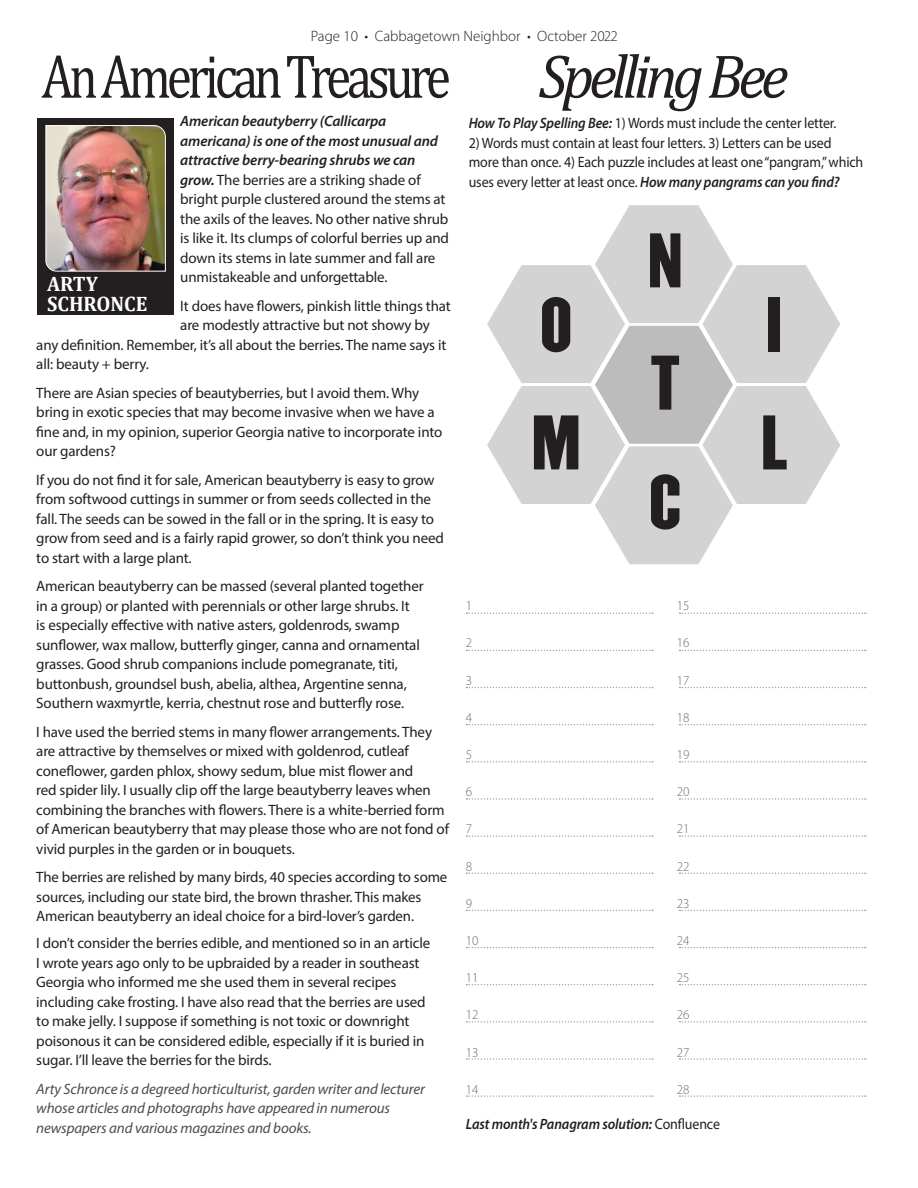
<style>
.page{position:relative;width:918px;height:1188px;background:#fff}
.page>*{position:absolute;margin:0;border:0;box-sizing:border-box;transform-origin:0 0}
.t1{font:67.5px "Champion HTF Lightweight";color:#231f20;scale:1.1 1}
.t2{font:62.4px "Cambria";letter-spacing:-.08em;color:#231f20;scale:.82 1}
.t3{font:italic 62.4px "Cambria";letter-spacing:-.08em;color:#231f20;scale:.96 1}
.t4{font:700 21px/19.5px "Cambria";color:#fff;scale:.96 1}
.t5{font:15px/19.5px "Myriad Pro";letter-spacing:-.01em;color:#231f20}
.t6{font:15px/19.5px "Myriad Pro";letter-spacing:-.01em;color:#231f20;scale:.93 1}
.t7{font:italic 15px/19.5px "Myriad Pro";letter-spacing:-.01em;color:#4b4c4d}
.t8{font:300 15px "Myriad Pro";color:#231f20}
.t9{font:italic 600 15px "Myriad Pro";letter-spacing:-.01em;color:#231f20;scale:.93 1}
.t10{font:300 13.5px "Myriad Pro";color:#6c6d70;scale:.96 1}
.s1{font-weight:600;font-style:italic}
.s2{font-weight:400;font-style:normal}
</style>
<div class="page">
<svg style="left:487px;top:205px;width:353px;height:359px"></svg>
<svg style="left:466px;top:613px;width:187px;height:1px"></svg>
<svg style="left:466px;top:761px;width:187px;height:2px"></svg>
<svg style="left:466px;top:910px;width:187px;height:1px"></svg>
<svg style="left:466px;top:687px;width:187px;height:1px"></svg>
<svg style="left:466px;top:835px;width:187px;height:2px"></svg>
<svg style="left:466px;top:984px;width:187px;height:1px"></svg>
<svg style="left:466px;top:1095px;width:187px;height:2px"></svg>
<svg style="left:466px;top:650px;width:187px;height:1px"></svg>
<svg style="left:466px;top:798px;width:187px;height:2px"></svg>
<svg style="left:466px;top:947px;width:187px;height:1px"></svg>
<svg style="left:466px;top:1058px;width:187px;height:2px"></svg>
<svg style="left:466px;top:724px;width:187px;height:1px"></svg>
<svg style="left:466px;top:873px;width:187px;height:1px"></svg>
<svg style="left:466px;top:1021px;width:187px;height:2px"></svg>
<svg style="left:679px;top:613px;width:187px;height:1px"></svg>
<svg style="left:679px;top:761px;width:187px;height:2px"></svg>
<svg style="left:679px;top:910px;width:187px;height:1px"></svg>
<svg style="left:679px;top:687px;width:187px;height:1px"></svg>
<svg style="left:679px;top:835px;width:187px;height:2px"></svg>
<svg style="left:679px;top:984px;width:187px;height:1px"></svg>
<svg style="left:679px;top:1095px;width:187px;height:2px"></svg>
<svg style="left:679px;top:650px;width:187px;height:1px"></svg>
<svg style="left:679px;top:798px;width:187px;height:2px"></svg>
<svg style="left:679px;top:947px;width:187px;height:1px"></svg>
<svg style="left:679px;top:1058px;width:187px;height:2px"></svg>
<svg style="left:679px;top:724px;width:187px;height:1px"></svg>
<svg style="left:679px;top:873px;width:187px;height:1px"></svg>
<svg style="left:679px;top:1021px;width:187px;height:2px"></svg>
<div style="left:37px;top:118px;width:137px;height:197px;background:#231f20"></div>
<img style="left:45px;top:125px;width:121px;height:147px">
<p class="t8" style="left:311px;top:28px;width:308px">Page 10 • Cabbagetown Neighbor • October 2022</p>
<p class="t2" style="left:42px;top:40px;width:501px">An American Treasure</p>
<p class="t5" style="left:180px;top:111px;width:270px"><span class="s1">American beautyberry (Callicarpa americana) is one of the most unusual and attractive berry-bearing shrubs we can grow.</span> The berries are a striking shade of bright purple clustered around the stems at the axils of the leaves. No other native shrub is like it. Its clumps of colorful berries up and down its stems in late summer and fall are unmistakeable and unforgettable.</p>
<p class="t5" style="left:180px;top:296px;width:272px">It does have flowers, pinkish little things that</p>
<p class="t5" style="left:180px;top:315px;width:251px">are modestly attractive but not showy by</p>
<p class="t5" style="left:36px;top:335px;width:412px">any definition. Remember, it’s all about the berries. The name says it</p>
<p class="t5" style="left:36px;top:354px;width:114px">all: beauty + berry.</p>
<p class="t5" style="left:36px;top:383px;width:408px">There are Asian species of beautyberries, but I avoid them. Why bring in exotic species that may become invasive when we have a fine and, in my opinion, superior Georgia native to incorporate into our gardens?</p>
<p class="t5" style="left:36px;top:470px;width:409px">If you do not find it for sale, American beautyberry is easy to grow from softwood cuttings in summer or from seeds collected in the fall. The seeds can be sowed in the fall or in the spring. It is easy to grow from seed and is a fairly rapid grower, so don’t think you need to start with a large plant.</p>
<p class="t5" style="left:36px;top:576px;width:389px">American beautyberry can be massed (several planted together in a group) or planted with perennials or other large shrubs. It<br>is especially effective with native asters, goldenrods, swamp sunflower, wax mallow, butterfly ginger, canna and ornamental grasses. Good shrub companions include pomegranate, titi, buttonbush, groundsel bush, abelia, althea, Argentine senna, Southern waxmyrtle, kerria, chestnut rose and butterfly rose.</p>
<p class="t5" style="left:36px;top:722px;width:414px">I have used the berried stems in many flower arrangements. They are attractive by themselves or mixed with goldenrod, cutleaf coneflower, garden phlox, showy sedum, blue mist flower and<br>red spider lily. I usually clip off the large beautyberry leaves when combining the branches with flowers. There is a white-berried form of American beautyberry that may please those who are not fond of vivid purples in the garden or in bouquets.</p>
<p class="t5" style="left:36px;top:867px;width:413px">The berries are relished by many birds, 40 species according to some sources, including our state bird, the brown thrasher. This makes<br>American beautyberry an ideal choice for a bird-lover’s garden.</p>
<p class="t5" style="left:36px;top:933px;width:395px">I don’t consider the berries edible, and mentioned so in an article I wrote years ago only to be upbraided by a reader in southeast Georgia who informed me she used them in several recipes including cake frosting. I have also read that the berries are used to make jelly. I suppose if something is not toxic or downright poisonous it can be considered edible, especially if it is buried in sugar. I’ll leave the berries for the birds.</p>
<p class="t7" style="left:36px;top:1079px;width:390px">Arty Schronce is a degreed horticulturist, garden writer and lecturer whose articles and photographs have appeared in numerous newspapers and various magazines and books.</p>
<p class="t4" style="left:47px;top:273px;width:106px">ARTY<br>SCHRONCE</p>
<p class="t3" style="left:539px;top:32px;width:262px">Spelling Bee</p>
<p class="t6" style="left:469px;top:113px;width:397px"><span class="s1">How To Play Spelling Bee:</span> 1) Words must include the center letter.</p>
<p class="t6" style="left:469px;top:133px;width:426px">2) Words must contain at least four letters. 3) Letters can be used more than once. 4) Each puzzle includes at least one “pangram,” which uses every letter at least once. <span class="s1">How many pangrams can you find?</span></p>
<p class="t1" style="left:647px;top:216px;width:34px">N</p>
<p class="t1" style="left:540px;top:281px;width:31px">O</p>
<p class="t1" style="left:765px;top:281px;width:18px">I</p>
<p class="t1" style="left:651px;top:339px;width:28px">T</p>
<p class="t1" style="left:531px;top:399px;width:47px">M</p>
<p class="t1" style="left:761px;top:399px;width:26px">L</p>
<p class="t10" style="left:466px;top:598px;width:8px">1</p>
<p class="t10" style="left:466px;top:635px;width:8px">2</p>
<p class="t10" style="left:466px;top:673px;width:8px">3</p>
<p class="t10" style="left:466px;top:710px;width:8px">4</p>
<p class="t10" style="left:466px;top:747px;width:8px">5</p>
<p class="t10" style="left:466px;top:784px;width:8px">6</p>
<p class="t10" style="left:466px;top:821px;width:8px">7</p>
<p class="t10" style="left:466px;top:859px;width:8px">8</p>
<p class="t10" style="left:466px;top:896px;width:8px">9</p>
<p class="t10" style="left:466px;top:933px;width:15px">10</p>
<p class="t10" style="left:466px;top:970px;width:15px">11</p>
<p class="t10" style="left:466px;top:1007px;width:15px">12</p>
<p class="t10" style="left:466px;top:1045px;width:15px">13</p>
<p class="t10" style="left:466px;top:1082px;width:15px">14</p>
<p class="t1" style="left:649px;top:458px;width:31px">C</p>
<p class="t10" style="left:677px;top:598px;width:15px">15</p>
<p class="t10" style="left:677px;top:635px;width:15px">16</p>
<p class="t10" style="left:677px;top:673px;width:15px">17</p>
<p class="t10" style="left:677px;top:710px;width:15px">18</p>
<p class="t10" style="left:677px;top:747px;width:15px">19</p>
<p class="t10" style="left:677px;top:784px;width:15px">20</p>
<p class="t10" style="left:677px;top:821px;width:15px">21</p>
<p class="t10" style="left:677px;top:859px;width:15px">22</p>
<p class="t10" style="left:677px;top:896px;width:15px">23</p>
<p class="t10" style="left:677px;top:933px;width:15px">24</p>
<p class="t10" style="left:677px;top:970px;width:15px">25</p>
<p class="t10" style="left:677px;top:1007px;width:15px">26</p>
<p class="t10" style="left:677px;top:1045px;width:15px">27</p>
<p class="t10" style="left:677px;top:1082px;width:15px">28</p>
<p class="t9" style="left:466px;top:1114px;width:275px">Last month's Panagram solution: <span class="s2">Confluence</span></p>
</div>
